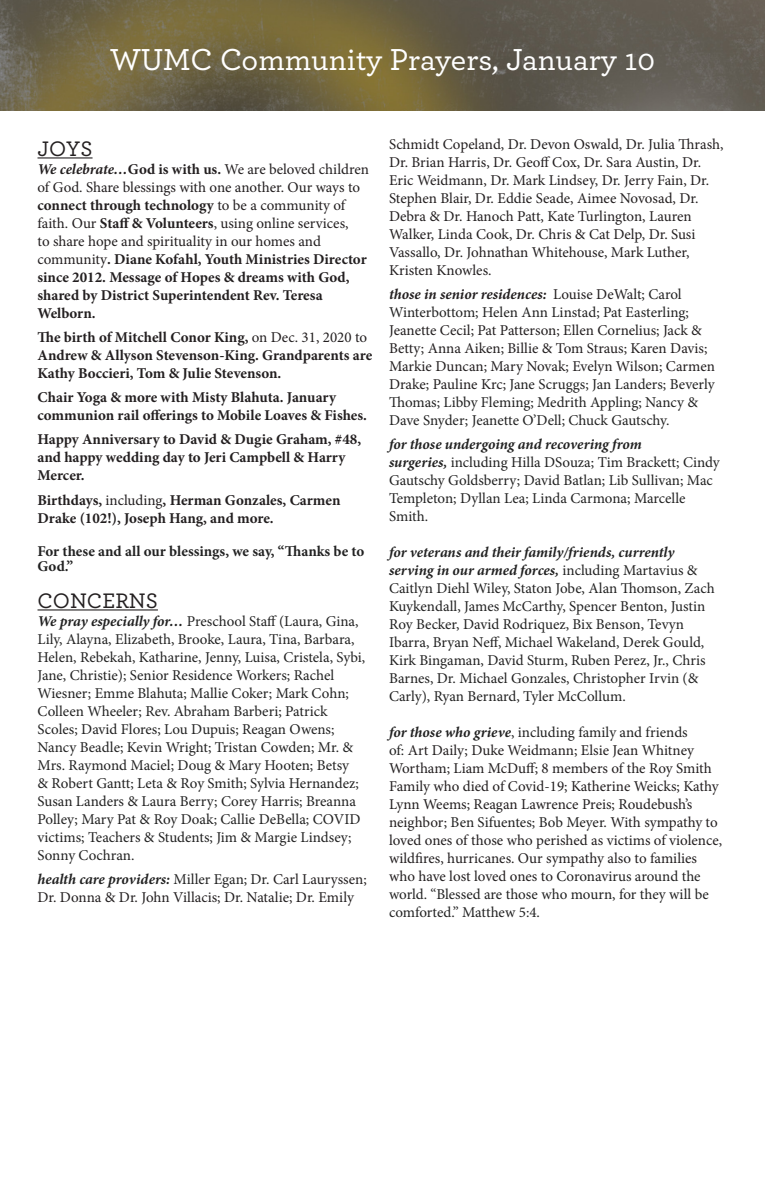
<style>
.page{position:relative;width:765px;height:1200px;background:#fff}
.page>*{position:absolute;margin:0;border:0;box-sizing:border-box;transform-origin:0 0}
.t1{font:500 31.88px "Archer Pro";color:#fff}
.t2{font:500 22px "Archer Pro";color:#231f20}
.t3{font:15px/18px "Minion Pro";color:#231f20}
.t4{font:15px/18px "Minion Pro";color:#222}
.t5{font:700 15px/18px "Minion Pro";color:#231f20}
.t6{font:700 15px/15.4px "Minion Pro";color:#222}
.s1{font-style:italic}
.s2{font-weight:400}
.s3{font-weight:700;font-style:italic}
.s4{font-weight:700;font-style:italic;color:#222}
.s5{color:#222}
</style>
<div class="page">
<img style="left:0;top:0;width:765px;height:111px">
<hr style="left:38px;top:157px;width:55px;height:2px;background:#231f20">
<hr style="left:38px;top:609px;width:120px;height:2px;background:#231f20">
<p class="t1" style="left:110px;top:37px;width:547px">WUMC Community Prayers, January 10</p>
<p class="t2" style="left:38px;top:133px;width:57px">JOYS</p>
<p class="t5" style="left:38px;top:160px;width:333px"><span class="s1">We celebrate…</span>God is with us. <span class="s2">We are beloved children of God. Share blessings with one another. Our ways to </span>connect through technology <span class="s2">to be a community of faith. Our</span> Staff &amp; Volunteers<span class="s2">, using online services,<br>to share hope and spirituality in our homes and community</span>. Diane Kofahl, Youth Ministries Director since 2012. Message of Hopes &amp; dreams with God, shared by District Superintendent Rev. Teresa Welborn.</p>
<p class="t5" style="left:38px;top:328px;width:336px">The birth of Mitchell Conor King, <span class="s2">on Dec. 31, 2020 to<br></span>Andrew &amp; Allyson Stevenson-King. Grandparents are<br>Kathy Boccieri, Tom &amp; Julie Stevenson.</p>
<p class="t5" style="left:38px;top:388px;width:331px">Chair Yoga &amp; more with Misty Blahuta. January communion rail offerings to Mobile Loaves &amp; Fishes.</p>
<p class="t5" style="left:38px;top:430px;width:325px">Happy Anniversary to David &amp; Dugie Graham, #48, and happy wedding day to Jeri Campbell &amp; Harry<br>Mercer.</p>
<p class="t5" style="left:38px;top:491px;width:305px">Birthdays, <span class="s2">including</span>, Herman Gonzales, Carmen<br>Drake (102!), Joseph Hang, and more.</p>
<p class="t6" style="left:38px;top:543px;width:328px">For these and all our blessings, we say, “Thanks be to<br>God.”</p>
<p class="t2" style="left:38px;top:585px;width:122px">CONCERNS</p>
<p class="t4" style="left:38px;top:612px;width:329px"><span class="s3">We pray especially for…</span> Preschool Staff (Laura, Gina, Lily, Alayna, Elizabeth, Brooke, Laura, Tina, Barbara, Helen, Rebekah, Katharine, Jenny, Luisa, Cristela, Sybi, Jane, Christie); Senior Residence Workers; Rachel Wiesner; Emme Blahuta; Mallie Coker; Mark Cohn; Colleen Wheeler; Rev. Abraham Barberi; Patrick Scoles; David Flores; Lou Dupuis; Reagan Owens; Nancy Beadle; Kevin Wright; Tristan Cowden; Mr. &amp; Mrs. Raymond Maciel; Doug &amp; Mary Hooten; Betsy<br>&amp; Robert Gantt; Leta &amp; Roy Smith; Sylvia Hernandez; Susan Landers &amp; Laura Berry; Corey Harris; Breanna Polley; Mary Pat &amp; Roy Doak; Callie DeBella; COVID victims; Teachers &amp; Students; Jim &amp; Margie Lindsey; Sonny Cochran.</p>
<p class="t3" style="left:38px;top:870px;width:331px"><span class="s4">health care providers:</span> <span class="s5">Miller Egan; Dr</span>. Carl Lauryssen;<br>Dr. Donna &amp; Dr. John Villacis; Dr. Natalie; Dr. Emily</p>
<p class="t3" style="left:389px;top:135px;width:336px">Schmidt Copeland, Dr. Devon Oswald, Dr. Julia Thrash, Dr. Brian Harris, Dr. Geoff Cox, Dr. Sara Austin, Dr.<br>Eric Weidmann, Dr. Mark Lindsey, Dr. Jerry Fain, Dr.<br>Stephen Blair, Dr. Eddie Seade, Aimee Novosad, Dr.<br>Debra &amp; Dr. Hanoch Patt, Kate Turlington, Lauren Walker, Linda Cook, Dr. Chris &amp; Cat Delp, Dr. Susi Vassallo, Dr. Johnathan Whitehouse, Mark Luther, Kristen Knowles.</p>
<p class="t3" style="left:389px;top:285px;width:327px"><span class="s3">those in senior residences:</span> Louise DeWalt; <span class="s5">Carol Winterbottom; Helen Ann Linstad; Pat Easterling; </span>Jeanette Cecil; Pat Patterson; Ellen Cornelius; Jack &amp; Betty; Anna Aiken; Billie &amp; Tom Straus; Karen Davis; Markie Duncan; Mary Novak; Evelyn Wilson; Carmen Drake; Pauline Krc; <span class="s5">Jane Scruggs; Jan Landers; Beverly Thomas; Libby Fleming; Medrith Appling; Nancy &amp; Dave Snyder; Jeanette O’Dell; Chuck Gautschy.</span></p>
<p class="t4" style="left:389px;top:436px;width:332px"><span class="s3">for those undergoing and recovering from<br>surgeries,</span> including Hilla DSouza; Tim Brackett; Cindy Gautschy Goldsberry; David Batlan; Lib Sullivan; Mac Templeton; Dyllan Lea; Linda Carmona; Marcelle Smith.</p>
<p class="t4" style="left:389px;top:544px;width:327px"><span class="s3">for veterans and their family/friends, currently serving in our armed forces,</span> including Martavius &amp; Caitlyn Diehl Wiley, Staton Jobe, Alan Thomson, Zach Kuykendall, James McCarthy, Spencer Benton, Justin Roy Becker, David Rodriquez, Bix Benson, Tevyn Ibarra, Bryan Neff, Michael Wakeland, Derek Gould, Kirk Bingaman, David Sturm, Ruben Perez, Jr., Chris Barnes, Dr. Michael Gonzales, Christopher Irvin (&amp; Carly), Ryan Bernard, Tyler McCollum.</p>
<p class="t3" style="left:389px;top:724px;width:335px"><span class="s4">for those who grieve</span><span class="s5">, including family and friends<br>of:</span> Art Daily; Duke Weidmann; Elsie Jean Whitney Wortham; Liam McDuff; 8 members of the Roy Smith Family who died of Covid-19; Katherine Weicks; Kathy Lynn Weems; Reagan Lawrence Preis; Roudebush’s neighbor; <span class="s5">Ben Sifuentes; Bob Meyer</span>. With sympathy to loved ones of those who perished as victims of violence, wildfires, hurricanes. Our sympathy also to families who have lost loved ones to <span class="s5">Coronavirus around the world. “Blessed are those who mourn, for they will be comforted.” Matthew 5:4.</span></p>
</div>
